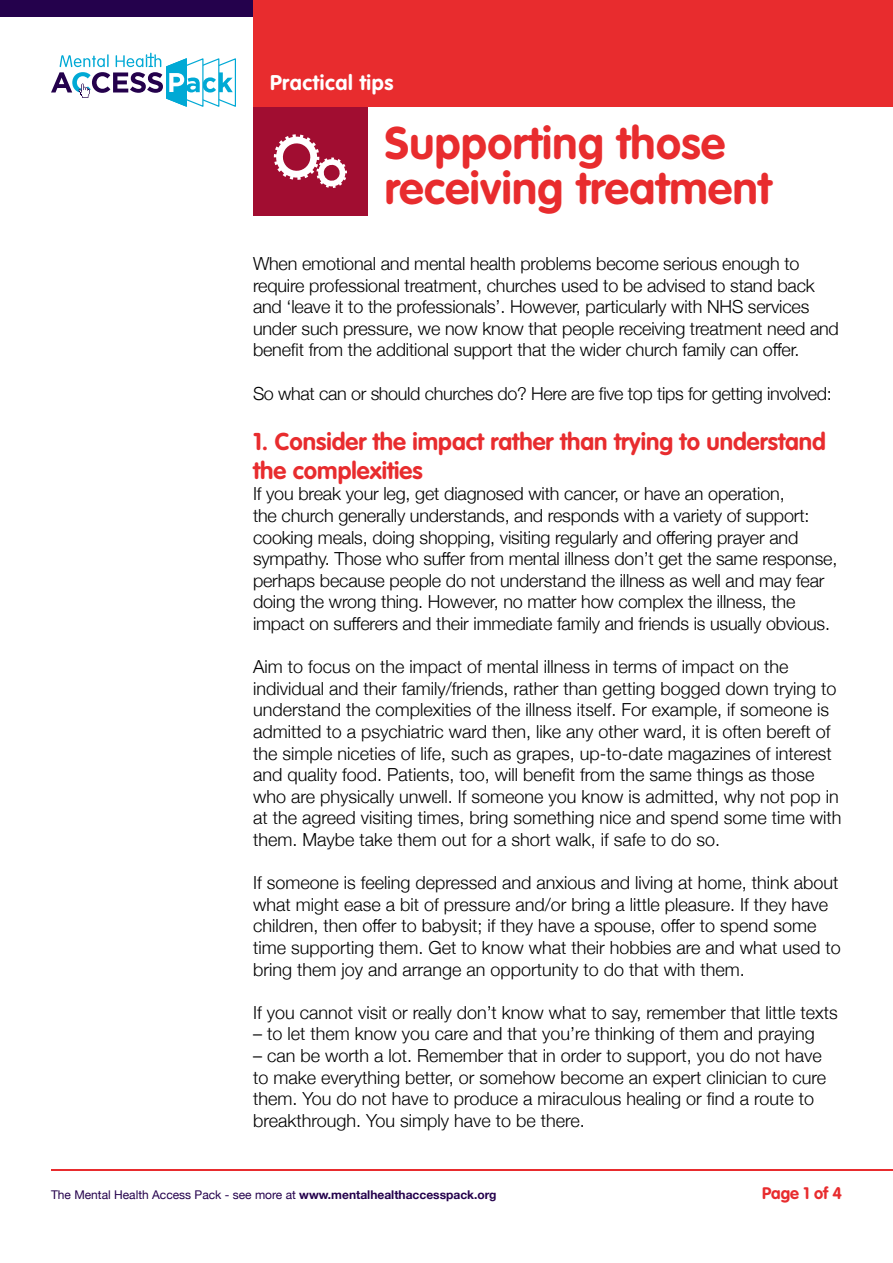
<style>
.page{position:relative;width:893px;height:1263px;background:#fff}
.page>*{position:absolute;margin:0;border:0;box-sizing:border-box;transform-origin:0 0}
.t1{font:700 45px/45px "VAG Rounded Std";letter-spacing:.01em;color:#e82c2e}
.t2{font:700 24px/28.8px "VAG Rounded Std";color:#e82c2e}
.t3{font:700 21px "VAG Rounded Std";letter-spacing:.03em;color:#fff}
.t4{font:300 18px/21.6px "Helvetica Neue";color:#000}
.t5{font:300 18px "Helvetica Neue";letter-spacing:-.02em;color:#000}
.t6{font:700 16.5px "VAG Rounded Std";color:#e82c2e}
.t7{font:12px "Helvetica Neue";color:#24014c}
.s1{font-weight:700}
</style>
<div class="page">
<div style="left:0;top:0;width:637px;height:17px;background:#24014c"></div>
<div style="left:253px;top:0;width:640px;height:107px;background:#e82c2e"></div>
<div style="left:253px;top:107px;width:115px;height:108px;background:#a10d31"></div>
<svg style="left:51px;top:53px;width:185px;height:54px"></svg>
<hr style="left:51px;top:1169px;width:842px;height:1px;background:#e82c2e">
<svg style="left:274px;top:134px;width:73px;height:54px"></svg>
<p class="t3" style="left:270px;top:70px;width:125px">Practical tips</p>
<h1 class="t1" style="left:385px;top:122px;width:388px">Supporting those receiving treatment</h1>
<p class="t4" style="left:253px;top:251px;width:587px">When emotional and mental health problems become serious enough to require professional treatment, churches used to be advised to stand back and ‘leave it to the professionals’. However, particularly with NHS services under such pressure, we now know that people receiving treatment need and benefit from the additional support that the wider church family can offer.</p>
<p class="t5" style="left:253px;top:379px;width:580px">So what can or should churches do? Here are five top tips for getting involved:</p>
<h2 class="t2" style="left:253px;top:428px;width:574px">1. Consider the impact rather than trying to understand the complexities</h2>
<p class="t4" style="left:253px;top:482px;width:586px">If you break your leg, get diagnosed with cancer, or have an operation,<br>the church generally understands, and responds with a variety of support: cooking meals, doing shopping, visiting regularly and offering prayer and sympathy. Those who suffer from mental illness don’t get the same response, perhaps because people do not understand the illness as well and may fear doing the wrong thing. However, no matter how complex the illness, the impact on sufferers and their immediate family and friends is usually obvious.</p>
<p class="t4" style="left:253px;top:655px;width:590px">Aim to focus on the impact of mental illness in terms of impact on the individual and their family/friends, rather than getting bogged down trying to understand the complexities of the illness itself. For example, if someone is admitted to a psychiatric ward then, like any other ward, it is often bereft of the simple niceties of life, such as grapes, up-to-date magazines of interest and quality food. Patients, too, will benefit from the same things as those who are physically unwell. If someone you know is admitted, why not pop in at the agreed visiting times, bring something nice and spend some time with them. Maybe take them out for a short walk, if safe to do so.</p>
<p class="t4" style="left:253px;top:871px;width:589px">If someone is feeling depressed and anxious and living at home, think about what might ease a bit of pressure and/or bring a little pleasure. If they have children, then offer to babysit; if they have a spouse, offer to spend some time supporting them. Get to know what their hobbies are and what used to bring them joy and arrange an opportunity to do that with them.</p>
<p class="t4" style="left:253px;top:1000px;width:586px">If you cannot visit or really don’t know what to say, remember that little texts</p>
<p class="t4" style="left:253px;top:1022px;width:563px">– to let them know you care and that you’re thinking of them and praying</p>
<p class="t4" style="left:253px;top:1043px;width:575px">– can be worth a lot. Remember that in order to support, you do not have to make everything better, or somehow become an expert clinician to cure them. You do not have to produce a miraculous healing or find a route to breakthrough. You simply have to be there.</p>
<p class="t7" style="left:51px;top:1186px;width:447px">The Mental Health Access Pack - see more at <span class="s1">www.mentalhealthaccesspack.org</span></p>
<p class="t6" style="left:762px;top:1184px;width:81px">Page 1 of 4</p>
</div>
